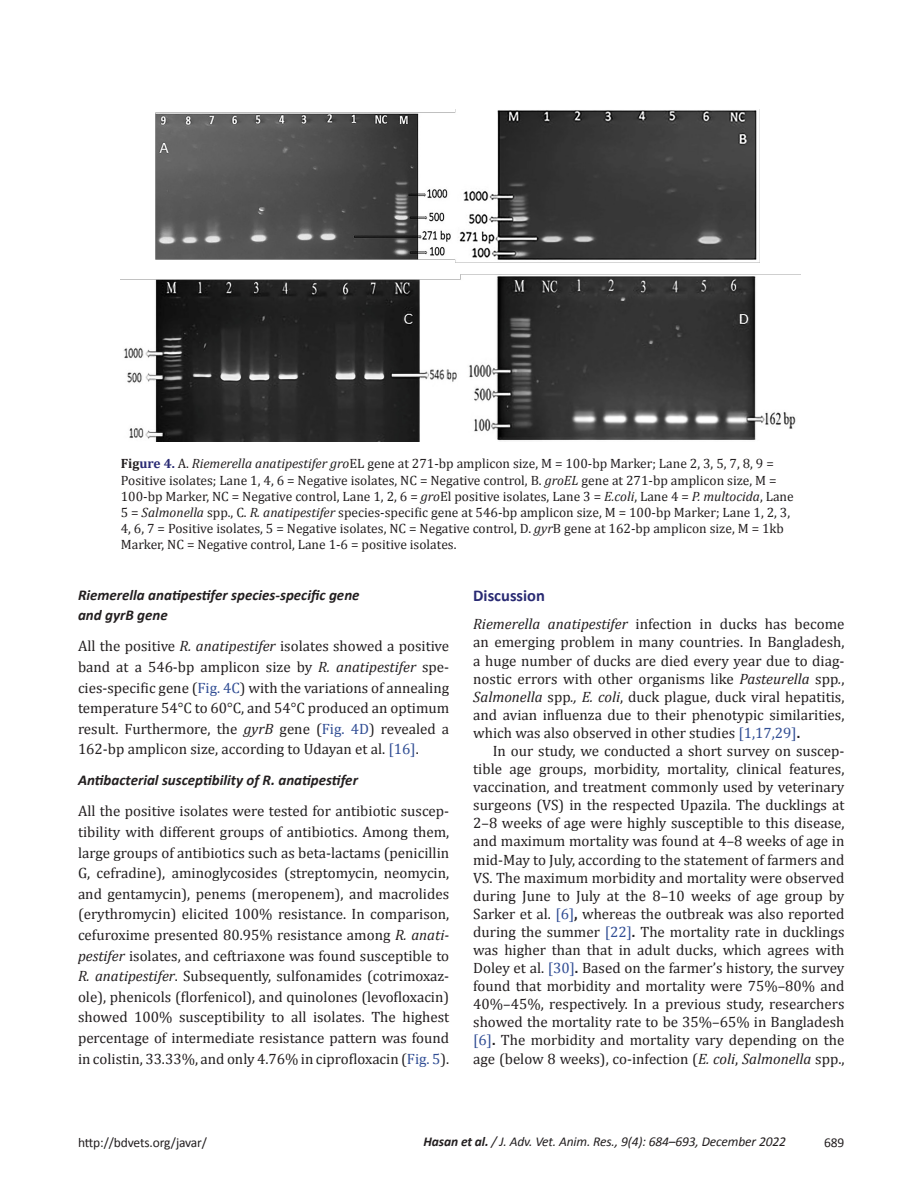
<style>
.page{position:relative;width:918px;height:1188px;background:#fff}
.page>*{position:absolute;margin:0;border:0;box-sizing:border-box;transform-origin:0 0}
.Head_A{font:700 16.5px "Calibri";color:#292a73}
.Para_1st{font:15px/20.5px "Cambria";color:#231f20;text-align:justify}
.Para_Indent{font:15px/18.1px "Cambria";color:#231f20;text-align:justify}
.Head_B{font:italic 700 15px/20.5px "Calibri";color:#231f20}
.t1{font:13.5px/16.2px "Cambria";color:#231f20}
.t2{font:italic 13.5px "Calibri";letter-spacing:-.01em;color:#231f20}
.t3{font:13.5px "Calibri";letter-spacing:-.01em;color:#231f20}
.s1{font-weight:700}
.s2{font-weight:700;color:#292a73}
.s3{font-style:italic}
.s4{color:#304d94}
</style>
<div class="page">
<img style="left:121px;top:110px;width:680px;height:332px">
<p class="t1" style="left:121px;top:456px;width:675px"><span class="s1">Fig</span><span class="s2">ure 4.</span> A. <span class="s3">Riemerella anatipestifer gro</span>EL gene at 271-bp amplicon size, M = 100-bp Marker; Lane 2, 3, 5, 7, 8, 9 = Positive isolates; Lane 1, 4, 6 = Negative isolates, NC = Negative control, B. <span class="s3">groEL</span> gene at 271-bp amplicon size, M = 100-bp Marker, NC = Negative control, Lane 1, 2, 6 = <span class="s3">gro</span>El positive isolates, Lane 3 = <span class="s3">E.coli</span>, Lane 4 = <span class="s3">P. multocida</span>, Lane 5 = <span class="s3">Salmonella</span> spp., C. <span class="s3">R. anatipestifer</span> species-specific gene at 546-bp amplicon size, M = 100-bp Marker; Lane 1, 2, 3, 4, 6, 7 = Positive isolates, 5 = Negative isolates, NC = Negative control, D. <span class="s3">gyr</span>B gene at 162-bp amplicon size, M = 1kb Marker, NC = Negative control, Lane 1-6 = positive isolates.</p>
<p class="Head_B" style="left:78px;top:584px;width:283px">Riemerella anatipestifer species-specific gene and gyrB gene</p>
<p class="Para_1st" style="left:78px;top:636px;width:373px">All the positive <span class="s3">R. anatipestifer</span> isolates showed a positive band at a 546-bp amplicon size by <span class="s3">R. anatipestifer</span> spe&shy;cies-specific gene (<span class="s4">Fig. 4C</span>) with the variations of annealing temperature 54°C to 60°C, and 54°C produced an optimum result. Furthermore, the <span class="s3">gyrB</span> gene (<span class="s4">Fig. 4D</span>) revealed a 162-bp amplicon size, according to Udayan et al. <span class="s4">[16]</span>.</p>
<p class="Head_B" style="left:78px;top:769px;width:281px">Antibacterial susceptibility of R. anatipestifer</p>
<p class="Para_1st" style="left:78px;top:801px;width:373px">All the positive isolates were tested for antibiotic suscep&shy;tibility with different groups of antibiotics. Among them, large groups of antibiotics such as beta-lactams (penicillin G, cefradine), aminoglycosides (streptomycin, neomycin, and gentamycin), penems (meropenem), and macrolides (erythromycin) elicited 100% resistance. In comparison, cefuroxime presented 80.95% resistance among <span class="s3">R. anati&shy;pestifer</span> isolates, and ceftriaxone was found susceptible to <span class="s3">R. anatipestifer</span>. Subsequently, sulfonamides (cotrimoxaz&shy;ole), phenicols (florfenicol), and quinolones (levofloxacin) showed 100% susceptibility to all isolates. The highest percentage of intermediate resistance pattern was found in colistin, 33.33%, and only 4.76% in ciprofloxacin (<span class="s4">Fig. 5</span>).</p>
<p class="Head_A" style="left:473px;top:585px;width:73px">Discussion</p>
<p class="Para_1st" style="left:473px;top:615px;width:373px;line-height:18.1px"><span class="s3">Riemerella anatipestifer</span> infection in ducks has become an emerging problem in many countries. In Bangladesh, a huge number of ducks are died every year due to diag&shy;nostic errors with other organisms like <span class="s3">Pasteurella</span> spp<span class="s3">.</span>, <span class="s3">Salmonella</span> spp<span class="s3">., E. coli</span>, duck plague, duck viral hepatitis, and avian influenza due to their phenotypic similarities, which was also observed in other studies <span class="s4">[1,17,29]</span><span class="s1">.</span></p>
<p class="Para_Indent" style="left:473px;top:742px;width:373px;text-indent:20px">In our study, we conducted a short survey on suscep&shy;tible age groups, morbidity, mortality, clinical features, vaccination, and treatment commonly used by veterinary surgeons (VS) in the respected Upazila. The ducklings at 2–8 weeks of age were highly susceptible to this disease, and maximum mortality was found at 4–8 weeks of age in mid-May to July, according to the statement of farmers and VS. The maximum morbidity and mortality were observed during June to July at the 8–10 weeks of age group by Sarker et al. <span class="s4">[6]</span><span class="s1">,</span> whereas the outbreak was also reported during the summer <span class="s4">[22]</span><span class="s1">.</span> The mortality rate in ducklings was higher than that in adult ducks, which agrees with Doley et al. <span class="s4">[30]</span><span class="s1">.</span> Based on the farmer’s history, the survey found that morbidity and mortality were 75%–80% and 40%–45%, respectively. In a previous study, researchers showed the mortality rate to be 35%–65% in Bangladesh <span class="s4">[6]</span><span class="s1">.</span> The morbidity and mortality vary depending on the age (below 8 weeks), co-infection (<span class="s3">E. coli</span>, <span class="s3">Salmonella</span> spp.,</p>
<p class="t3" style="left:78px;top:1134px;width:131px">http://bdvets.org/javar/</p>
<p class="t2" style="left:424px;top:1133px;width:364px"><span class="s1">Hasan et al.</span> / J. Adv. Vet. Anim. Res., 9(4): 684–693, December 2022</p>
<p class="t3" style="left:824px;top:1134px;width:22px">689</p>
</div>
